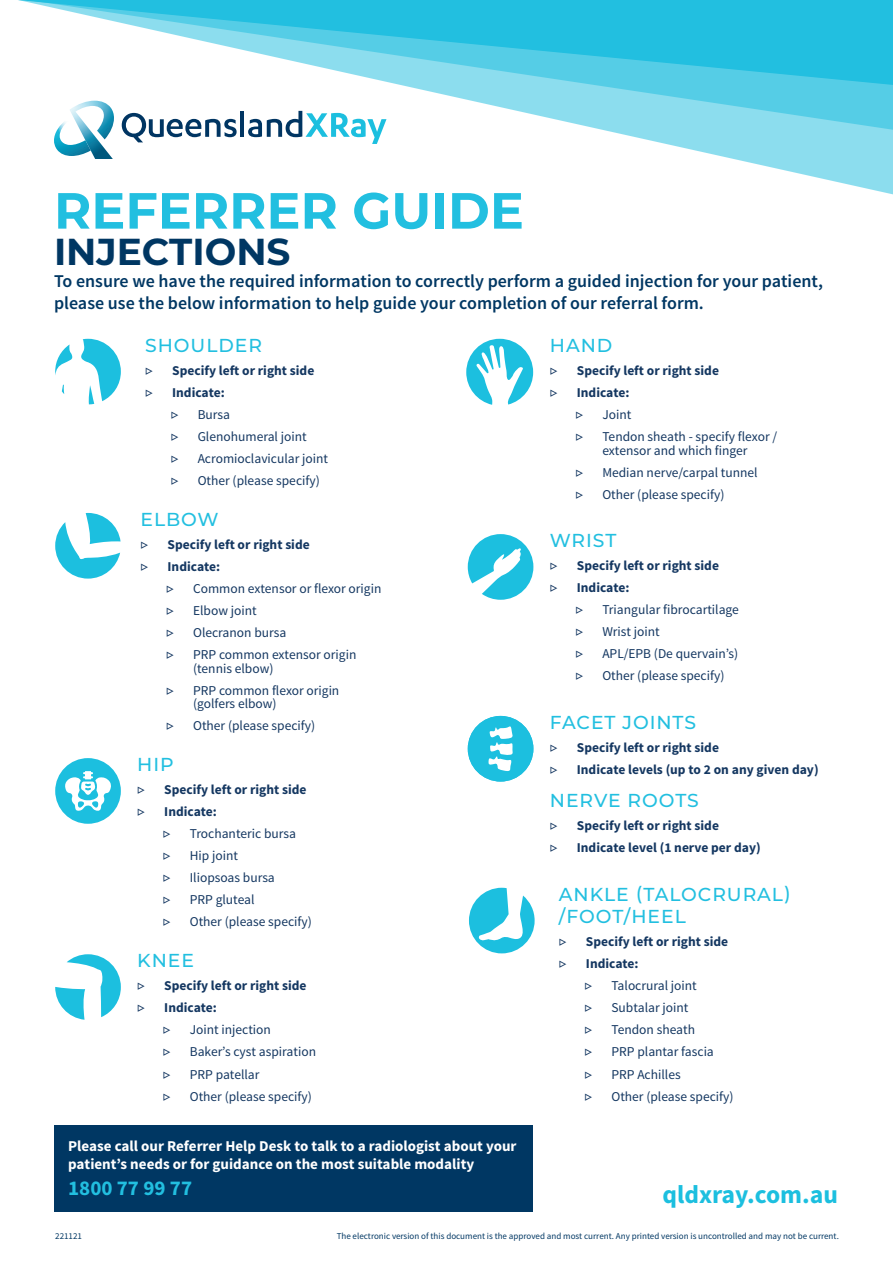
<style>
.page{position:relative;width:893px;height:1263px;background:#fff}
.page>*{position:absolute;margin:0;border:0;box-sizing:border-box;transform-origin:0 0}
.t1{font:700 50.7px "Montserrat";color:#22bfe0}
.t2{font:700 37.5px "Montserrat";color:#003763}
.t3{font:700 25.65px "Source Sans Pro";color:#1cbfdf}
.Title_Montserrat{font:700 21px "Source Sans Pro";color:#22bfe0}
.t4{font:500 18.75px/22.5px "Montserrat";letter-spacing:.05em;color:#22bfe0}
.t5{font:600 18px/21.6px "Source Sans Pro";color:#003763}
.Title_Montserrat-2{font:700 15px/18px "Source Sans Pro";color:#fff}
.t6{font:13.5px/13.5px "Source Sans Pro";color:#143761}
.t7{font:700 13.5px "Source Sans Pro";color:#143761}
.Disclaimer{font:9px "Source Sans Pro";color:#003763}
</style>
<div class="page">
<svg style="left:138px;top:134px;width:755px;height:61px"></svg>
<svg style="left:18px;top:0;width:875px;height:134px"></svg>
<svg style="left:122px;top:113px;width:115px;height:29px"></svg>
<hr style="left:240px;top:111px;width:4px;height:26px;background:#003562">
<svg style="left:248px;top:111px;width:138px;height:33px"></svg>
<img style="left:54px;top:110px;width:16px;height:46px">
<img style="left:70px;top:101px;width:44px;height:58px">
<svg style="left:55px;top:513px;width:66px;height:66px"></svg>
<svg style="left:55px;top:339px;width:66px;height:65px"></svg>
<svg style="left:468px;top:534px;width:65px;height:66px"></svg>
<svg style="left:55px;top:758px;width:66px;height:66px"></svg>
<svg style="left:55px;top:954px;width:66px;height:66px"></svg>
<svg style="left:466px;top:339px;width:67px;height:66px"></svg>
<svg style="left:469px;top:888px;width:66px;height:65px"></svg>
<div style="left:468px;top:716px;width:65px;height:65px;background:#1cbfdf;border-radius:50%"></div>
<svg style="left:488px;top:726px;width:25px;height:45px"></svg>
<div style="left:55px;top:1125px;width:478px;height:86px;background:#003763"></div>
<p class="t1" style="left:54px;top:174px;width:471px">REFERRER GUIDE</p>
<p class="t2" style="left:54px;top:224px;width:238px">INJECTIONS</p>
<p class="t5" style="left:54px;top:271px;width:771px">To ensure we have the required information to correctly perform a guided injection for your patient, please use the below information to help guide your completion of our referral form.</p>
<p class="t4" style="left:145px;top:333px;width:118px">SHOULDER</p>
<p class="t6" style="left:145px;top:364px;width:9px">▷</p>
<p class="t7" style="left:172px;top:362px;width:144px">Specify left or right side</p>
<p class="t6" style="left:145px;top:386px;width:9px">▷</p>
<p class="t7" style="left:172px;top:384px;width:54px">Indicate:</p>
<p class="t6" style="left:171px;top:408px;width:9px">▷</p>
<p class="t6" style="left:198px;top:408px;width:34px">Bursa</p>
<p class="t6" style="left:171px;top:430px;width:9px">▷</p>
<p class="t6" style="left:198px;top:430px;width:111px">Glenohumeral joint</p>
<p class="t6" style="left:171px;top:452px;width:9px">▷</p>
<p class="t6" style="left:198px;top:452px;width:132px">Acromioclavicular joint</p>
<p class="t6" style="left:171px;top:474px;width:9px">▷</p>
<p class="t6" style="left:198px;top:474px;width:124px">Other (please specify)</p>
<p class="t4" style="left:141px;top:507px;width:80px">ELBOW</p>
<p class="t6" style="left:141px;top:538px;width:9px">▷</p>
<p class="t7" style="left:168px;top:536px;width:144px">Specify left or right side</p>
<p class="t6" style="left:141px;top:560px;width:9px">▷</p>
<p class="t7" style="left:168px;top:558px;width:54px">Indicate:</p>
<p class="t6" style="left:166px;top:582px;width:9px">▷</p>
<p class="t6" style="left:193px;top:582px;width:190px">Common extensor or flexor origin</p>
<p class="t6" style="left:166px;top:604px;width:9px">▷</p>
<p class="t6" style="left:193px;top:604px;width:65px">Elbow joint</p>
<p class="t6" style="left:166px;top:626px;width:9px">▷</p>
<p class="t6" style="left:193px;top:626px;width:95px">Olecranon bursa</p>
<p class="t6" style="left:166px;top:648px;width:9px">▷</p>
<p class="t6" style="left:193px;top:648px;width:165px">PRP common extensor origin (tennis elbow)</p>
<p class="t6" style="left:166px;top:684px;width:9px">▷</p>
<p class="t6" style="left:193px;top:684px;width:148px">PRP common flexor origin (golfers elbow)</p>
<p class="t6" style="left:166px;top:719px;width:9px">▷</p>
<p class="t6" style="left:193px;top:719px;width:124px">Other (please specify)</p>
<p class="t4" style="left:137px;top:752px;width:38px">HIP</p>
<p class="t6" style="left:137px;top:783px;width:9px">▷</p>
<p class="t7" style="left:164px;top:781px;width:144px">Specify left or right side</p>
<p class="t6" style="left:137px;top:805px;width:9px">▷</p>
<p class="t7" style="left:164px;top:803px;width:54px">Indicate:</p>
<p class="t6" style="left:163px;top:827px;width:9px">▷</p>
<p class="t6" style="left:190px;top:827px;width:108px">Trochanteric bursa</p>
<p class="t6" style="left:163px;top:849px;width:9px">▷</p>
<p class="t6" style="left:190px;top:849px;width:50px">Hip joint</p>
<p class="t6" style="left:163px;top:871px;width:9px">▷</p>
<p class="t6" style="left:190px;top:871px;width:87px">Iliopsoas bursa</p>
<p class="t6" style="left:163px;top:893px;width:9px">▷</p>
<p class="t6" style="left:190px;top:893px;width:66px">PRP gluteal</p>
<p class="t6" style="left:163px;top:915px;width:9px">▷</p>
<p class="t6" style="left:190px;top:915px;width:124px">Other (please specify)</p>
<p class="t4" style="left:137px;top:949px;width:58px">KNEE</p>
<p class="t6" style="left:137px;top:979px;width:9px">▷</p>
<p class="t7" style="left:164px;top:977px;width:144px">Specify left or right side</p>
<p class="t6" style="left:137px;top:1001px;width:9px">▷</p>
<p class="t7" style="left:164px;top:999px;width:54px">Indicate:</p>
<p class="t6" style="left:163px;top:1023px;width:9px">▷</p>
<p class="t6" style="left:190px;top:1023px;width:83px">Joint injection</p>
<p class="t6" style="left:163px;top:1045px;width:9px">▷</p>
<p class="t6" style="left:190px;top:1045px;width:128px">Baker’s cyst aspiration</p>
<p class="t6" style="left:163px;top:1067px;width:9px">▷</p>
<p class="t6" style="left:190px;top:1067px;width:71px">PRP patellar</p>
<p class="t6" style="left:163px;top:1089px;width:9px">▷</p>
<p class="t6" style="left:190px;top:1089px;width:124px">Other (please specify)</p>
<p class="t4" style="left:550px;top:333px;width:64px">HAND</p>
<p class="t6" style="left:550px;top:364px;width:9px">▷</p>
<p class="t7" style="left:577px;top:362px;width:144px">Specify left or right side</p>
<p class="t6" style="left:550px;top:386px;width:9px">▷</p>
<p class="t7" style="left:577px;top:384px;width:54px">Indicate:</p>
<p class="t6" style="left:575px;top:408px;width:9px">▷</p>
<p class="t6" style="left:602px;top:408px;width:30px">Joint</p>
<p class="t6" style="left:575px;top:430px;width:9px">▷</p>
<p class="t6" style="left:602px;top:430px;width:176px">Tendon sheath - specify flexor / extensor and which finger</p>
<p class="t6" style="left:575px;top:465px;width:9px">▷</p>
<p class="t6" style="left:602px;top:465px;width:157px">Median nerve/carpal tunnel</p>
<p class="t6" style="left:575px;top:487px;width:9px">▷</p>
<p class="t6" style="left:602px;top:487px;width:124px">Other (please specify)</p>
<p class="t4" style="left:550px;top:528px;width:68px">WRIST</p>
<p class="t6" style="left:550px;top:559px;width:9px">▷</p>
<p class="t7" style="left:577px;top:557px;width:144px">Specify left or right side</p>
<p class="t6" style="left:550px;top:581px;width:9px">▷</p>
<p class="t7" style="left:577px;top:579px;width:54px">Indicate:</p>
<p class="t6" style="left:575px;top:603px;width:9px">▷</p>
<p class="t6" style="left:602px;top:603px;width:138px">Triangular fibrocartilage</p>
<p class="t6" style="left:575px;top:625px;width:9px">▷</p>
<p class="t6" style="left:602px;top:625px;width:59px">Wrist joint</p>
<p class="t6" style="left:575px;top:647px;width:9px">▷</p>
<p class="t6" style="left:602px;top:647px;width:137px">APL/EPB (De quervain’s)</p>
<p class="t6" style="left:575px;top:669px;width:9px">▷</p>
<p class="t6" style="left:602px;top:669px;width:124px">Other (please specify)</p>
<p class="t4" style="left:550px;top:710px;width:148px">FACET JOINTS</p>
<p class="t6" style="left:550px;top:741px;width:9px">▷</p>
<p class="t7" style="left:577px;top:739px;width:144px">Specify left or right side</p>
<p class="t6" style="left:550px;top:763px;width:9px">▷</p>
<p class="t7" style="left:577px;top:761px;width:243px">Indicate levels (up to 2 on any given day)</p>
<p class="t4" style="left:550px;top:788px;width:150px">NERVE ROOTS</p>
<p class="t6" style="left:550px;top:819px;width:9px">▷</p>
<p class="t7" style="left:577px;top:817px;width:144px">Specify left or right side</p>
<p class="t6" style="left:550px;top:841px;width:9px">▷</p>
<p class="t7" style="left:577px;top:839px;width:185px">Indicate level (1 nerve per day)</p>
<p class="t4" style="left:559px;top:882px;width:233px">ANKLE (TALOCRURAL) /FOOT/HEEL</p>
<p class="t6" style="left:559px;top:935px;width:9px">▷</p>
<p class="t7" style="left:586px;top:933px;width:144px">Specify left or right side</p>
<p class="t6" style="left:559px;top:957px;width:9px">▷</p>
<p class="t7" style="left:586px;top:955px;width:54px">Indicate:</p>
<p class="t6" style="left:584px;top:979px;width:9px">▷</p>
<p class="t6" style="left:611px;top:979px;width:87px">Talocrural joint</p>
<p class="t6" style="left:584px;top:1001px;width:9px">▷</p>
<p class="t6" style="left:611px;top:1001px;width:78px">Subtalar joint</p>
<p class="t6" style="left:584px;top:1023px;width:9px">▷</p>
<p class="t6" style="left:611px;top:1023px;width:85px">Tendon sheath</p>
<p class="t6" style="left:584px;top:1045px;width:9px">▷</p>
<p class="t6" style="left:611px;top:1045px;width:104px">PRP plantar fascia</p>
<p class="t6" style="left:584px;top:1067px;width:9px">▷</p>
<p class="t6" style="left:611px;top:1067px;width:71px">PRP Achilles</p>
<p class="t6" style="left:584px;top:1089px;width:9px">▷</p>
<p class="t6" style="left:611px;top:1089px;width:124px">Other (please specify)</p>
<p class="Title_Montserrat-2" style="left:68px;top:1138px;width:450px">Please call our Referrer Help Desk to talk to a radiologist about your patient’s needs or for guidance on the most suitable modality</p>
<p class="Title_Montserrat" style="left:68px;top:1174px;width:125px">1800 77 99 77</p>
<p class="Disclaimer" style="left:337px;top:1230px;width:504px">The electronic version of this document is the approved and most current. Any printed version is uncontrolled and may not be current.</p>
<p class="t3" style="left:662px;top:1178px;width:177px">qldxray.com.au</p>
<p class="Disclaimer" style="left:55px;top:1230px;width:28px">221121</p>
</div>
